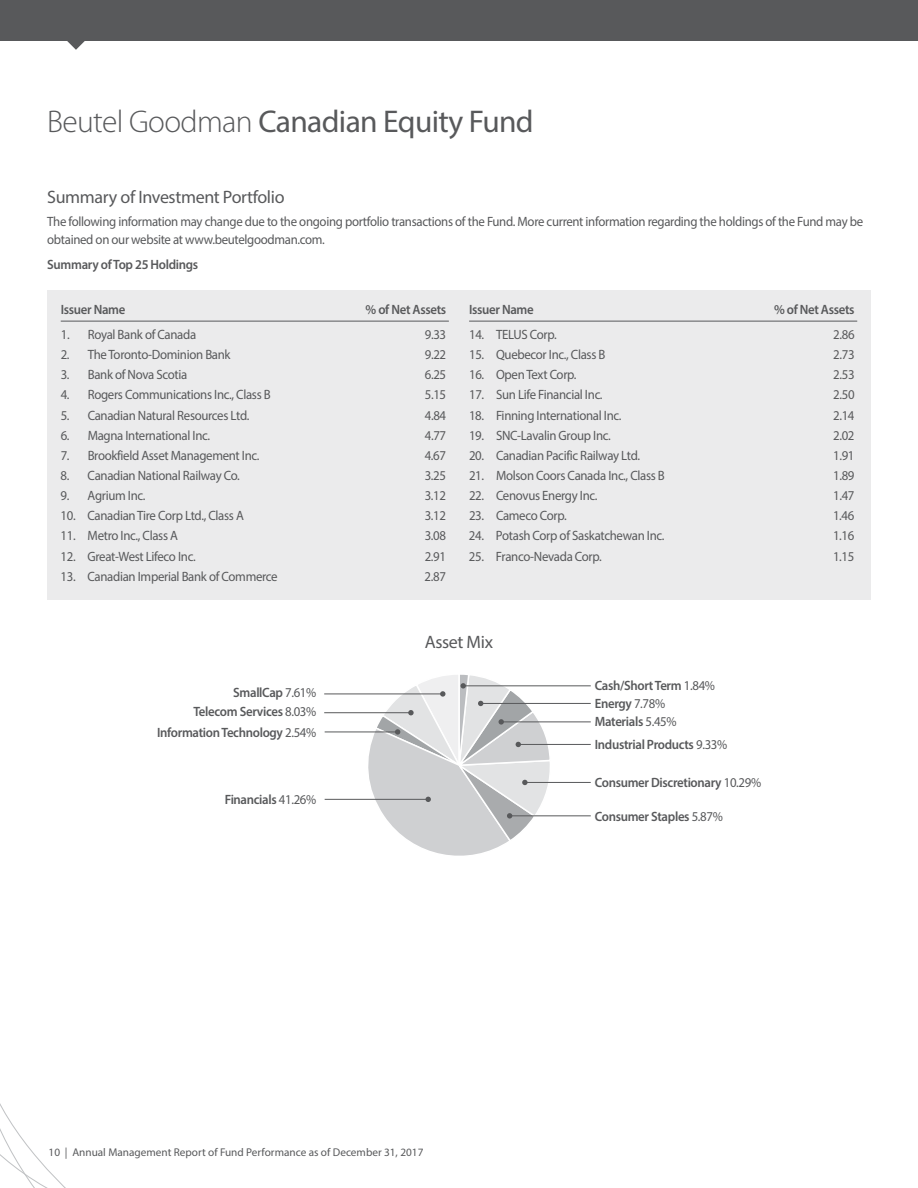
<style>
.page{position:relative;width:918px;height:1188px;background:#fff}
.page>*{position:absolute;margin:0;border:0;box-sizing:border-box;transform-origin:0 0}
.t1{font:31.5px "Myriad Pro";letter-spacing:-.02em;color:#58595b}
.t2{font:18px "Myriad Pro";letter-spacing:-.02em;color:#58595b}
.t3{font:13.5px/18px "Myriad Pro";letter-spacing:-.025em;color:#58595b;scale:.95 1}
.t4{font:600 13.5px "Myriad Pro";letter-spacing:-.025em;color:#58595b;scale:.95 1}
.t5{font:11.25px "Myriad Pro";color:#58595b}
.s1{font-weight:300}
.s2{font-weight:400}
</style>
<div class="page">
<div style="left:0;top:0;width:918px;height:41px;background:#58595b"></div>
<svg style="left:67px;top:41px;width:18px;height:9px"></svg>
<svg style="left:0;top:1103px;width:66px;height:85px"></svg>
<div style="left:47px;top:291px;width:824px;height:309px;background:#ebebec"></div>
<hr style="left:61px;top:321px;width:388px;height:1px;background:#58595b">
<hr style="left:469px;top:321px;width:388px;height:1px;background:#58595b">
<hr style="left:463px;top:686px;width:128px;height:1px;background:#58595b">
<hr style="left:481px;top:703px;width:110px;height:1px;background:#58595b">
<hr style="left:325px;top:799px;width:103px;height:1px;background:#58595b">
<hr style="left:501px;top:722px;width:90px;height:1px;background:#58595b">
<hr style="left:325px;top:732px;width:73px;height:1px;background:#58595b">
<hr style="left:518px;top:744px;width:73px;height:1px;background:#58595b">
<hr style="left:324px;top:712px;width:87px;height:1px;background:#58595b">
<hr style="left:324px;top:694px;width:119px;height:1px;background:#58595b">
<hr style="left:525px;top:782px;width:66px;height:1px;background:#58595b">
<hr style="left:510px;top:816px;width:81px;height:1px;background:#58595b">
<svg style="left:367px;top:674px;width:185px;height:182px"></svg>
<h1 class="t1" style="left:47px;top:102px;width:488px"><span class="s1">Beutel Goodman</span> Canadian Equity Fund</h1>
<h2 class="t2" style="left:47px;top:185px;width:239px">Summary of Investment Portfolio</h2>
<p class="t3" style="left:47px;top:212px;width:860px">The following information may change due to the ongoing portfolio transactions of the Fund. More current information regarding the holdings of the Fund may be obtained on our website at www.beutelgoodman.com.</p>
<p class="t4" style="left:47px;top:256px;width:160px">Summary of Top 25 Holdings</p>
<p class="t4" style="left:61px;top:301px;width:70px">Issuer Name</p>
<p class="t4" style="left:366px;top:301px;width:86px">% of Net Assets</p>
<p class="t3" style="left:61px;top:325px;width:144px">1. Royal Bank of Canada</p>
<p class="t3" style="left:425px;top:325px;width:24px">9.33</p>
<p class="t3" style="left:61px;top:345px;width:180px">2. The Toronto-Dominion Bank</p>
<p class="t3" style="left:425px;top:345px;width:24px">9.22</p>
<p class="t3" style="left:61px;top:365px;width:135px">3. Bank of Nova Scotia</p>
<p class="t3" style="left:425px;top:365px;width:24px">6.25</p>
<p class="t3" style="left:61px;top:386px;width:223px">4. Rogers Communications Inc., Class B</p>
<p class="t3" style="left:425px;top:386px;width:24px">5.15</p>
<p class="t3" style="left:61px;top:406px;width:200px">5. Canadian Natural Resources Ltd.</p>
<p class="t3" style="left:425px;top:406px;width:24px">4.84</p>
<p class="t3" style="left:61px;top:426px;width:159px">6. Magna International Inc.</p>
<p class="t3" style="left:425px;top:426px;width:24px">4.77</p>
<p class="t3" style="left:61px;top:446px;width:211px">7. Brookfield Asset Management Inc.</p>
<p class="t3" style="left:425px;top:446px;width:24px">4.67</p>
<p class="t3" style="left:61px;top:466px;width:190px">8. Canadian National Railway Co.</p>
<p class="t3" style="left:425px;top:466px;width:24px">3.25</p>
<p class="t3" style="left:61px;top:486px;width:91px">9. Agrium Inc.</p>
<p class="t3" style="left:425px;top:486px;width:24px">3.12</p>
<p class="t3" style="left:61px;top:507px;width:194px">10. Canadian Tire Corp Ltd., Class A</p>
<p class="t3" style="left:425px;top:507px;width:24px">3.12</p>
<p class="t3" style="left:61px;top:527px;width:125px">11. Metro Inc., Class A</p>
<p class="t3" style="left:425px;top:527px;width:24px">3.08</p>
<p class="t3" style="left:61px;top:547px;width:144px">12. Great-West Lifeco Inc.</p>
<p class="t3" style="left:425px;top:547px;width:24px">2.91</p>
<p class="t3" style="left:61px;top:567px;width:230px">13. Canadian Imperial Bank of Commerce</p>
<p class="t3" style="left:425px;top:567px;width:24px">2.87</p>
<p class="t4" style="left:469px;top:301px;width:70px">Issuer Name</p>
<p class="t4" style="left:774px;top:301px;width:86px">% of Net Assets</p>
<p class="t3" style="left:469px;top:325px;width:94px">14. TELUS Corp.</p>
<p class="t3" style="left:833px;top:325px;width:24px">2.86</p>
<p class="t3" style="left:469px;top:345px;width:145px">15. Quebecor Inc., Class B</p>
<p class="t3" style="left:833px;top:345px;width:24px">2.73</p>
<p class="t3" style="left:469px;top:365px;width:115px">16. Open Text Corp.</p>
<p class="t3" style="left:833px;top:365px;width:24px">2.53</p>
<p class="t3" style="left:469px;top:386px;width:142px">17. Sun Life Financial Inc.</p>
<p class="t3" style="left:833px;top:386px;width:24px">2.50</p>
<p class="t3" style="left:469px;top:406px;width:162px">18. Finning International Inc.</p>
<p class="t3" style="left:833px;top:406px;width:24px">2.14</p>
<p class="t3" style="left:469px;top:426px;width:151px">19. SNC-Lavalin Group Inc.</p>
<p class="t3" style="left:833px;top:426px;width:24px">2.02</p>
<p class="t3" style="left:469px;top:446px;width:182px">20. Canadian Pacific Railway Ltd.</p>
<p class="t3" style="left:833px;top:446px;width:24px">1.91</p>
<p class="t3" style="left:469px;top:466px;width:208px">21. Molson Coors Canada Inc., Class B</p>
<p class="t3" style="left:833px;top:466px;width:24px">1.89</p>
<p class="t3" style="left:469px;top:486px;width:137px">22. Cenovus Energy Inc.</p>
<p class="t3" style="left:833px;top:486px;width:24px">1.47</p>
<p class="t3" style="left:469px;top:507px;width:104px">23. Cameco Corp.</p>
<p class="t3" style="left:833px;top:507px;width:24px">1.46</p>
<p class="t3" style="left:469px;top:527px;width:207px">24. Potash Corp of Saskatchewan Inc.</p>
<p class="t3" style="left:833px;top:527px;width:24px">1.16</p>
<p class="t3" style="left:469px;top:547px;width:141px">25. Franco-Nevada Corp.</p>
<p class="t3" style="left:833px;top:547px;width:24px">1.15</p>
<p class="t4" style="left:233px;top:684px;width:89px">SmallCap <span class="s2">7.61%</span></p>
<p class="t4" style="left:194px;top:703px;width:131px">Telecom Services <span class="s2">8.03%</span></p>
<p class="t4" style="left:157px;top:724px;width:169px">Information Technology <span class="s2">2.54%</span></p>
<p class="t4" style="left:225px;top:791px;width:98px">Financials <span class="s2">41.26%</span></p>
<h2 class="t2" style="left:425px;top:631px;width:70px">Asset Mix</h2>
<p class="t4" style="left:595px;top:677px;width:128px">Cash/Short Term <span class="s2">1.84%</span></p>
<p class="t4" style="left:595px;top:695px;width:76px">Energy <span class="s2">7.78%</span></p>
<p class="t4" style="left:595px;top:713px;width:88px">Materials <span class="s2">5.45%</span></p>
<p class="t4" style="left:595px;top:736px;width:141px">Industrial Products <span class="s2">9.33%</span></p>
<p class="t4" style="left:595px;top:774px;width:177px">Consumer Discretionary <span class="s2">10.29%</span></p>
<p class="t4" style="left:595px;top:807px;width:136px">Consumer Staples <span class="s2">5.87%</span></p>
<p class="t5" style="left:49px;top:1145px;width:376px">10 | Annual Management Report of Fund Performance as of December 31, 2017</p>
</div>
